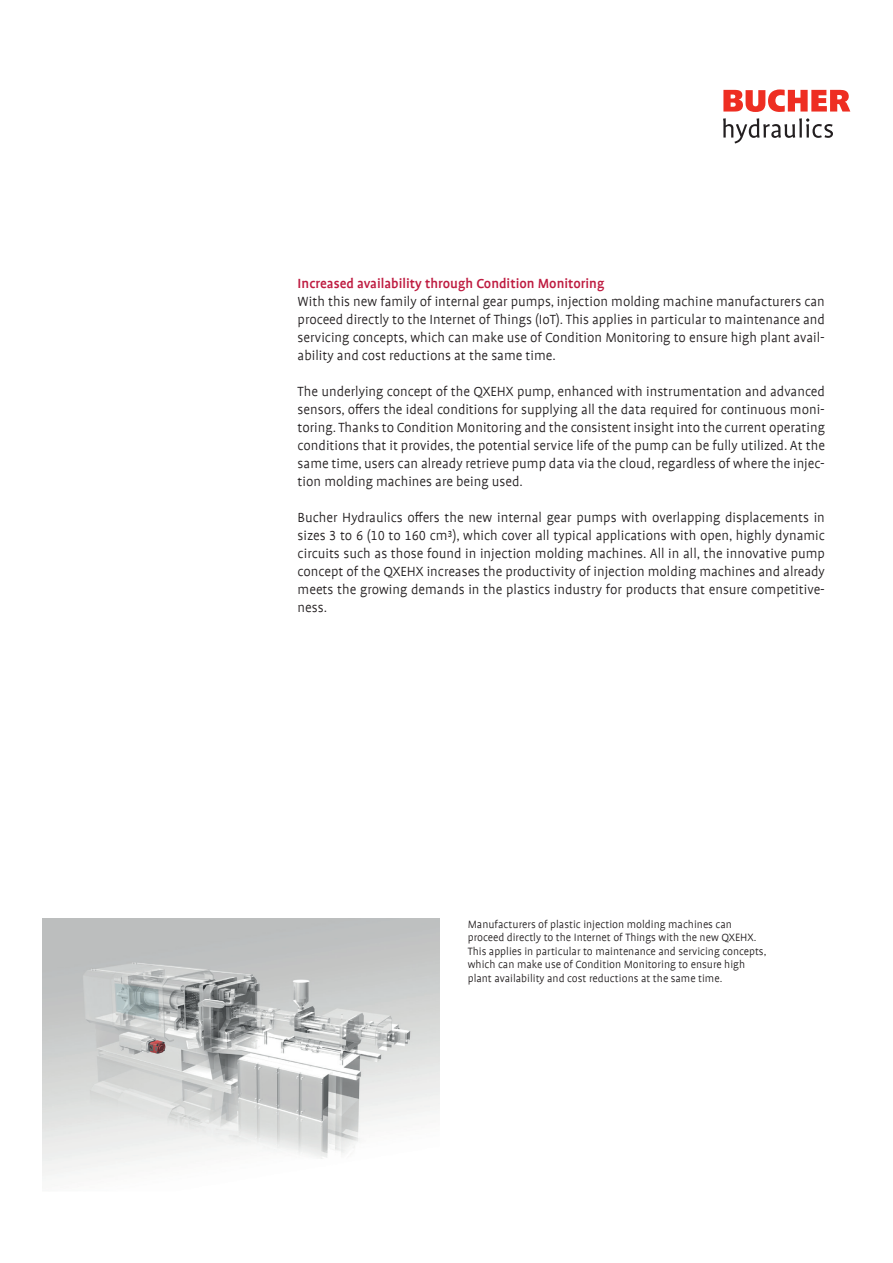
<style>
.page{position:relative;width:893px;height:1263px;background:#fff}
.page>*{position:absolute;margin:0;border:0;box-sizing:border-box;transform-origin:0 0}
.t1{font:300 15px/18px "Profile Offc Pro";color:#231f20;text-align:justify}
.t2{font:500 15px "Profile Offc Pro";color:#be1b40}
.t3{font:300 12px/13.5px "Profile Offc Pro";color:#231f20}
</style>
<div class="page">
<svg style="left:723px;top:89px;width:127px;height:23px"></svg>
<svg style="left:723px;top:118px;width:110px;height:25px"></svg>
<img style="left:43px;top:918px;width:396px;height:261px">
<p class="t2" style="left:298px;top:275px;width:308px">Increased availability through Condition Monitoring</p>
<p class="t1" style="left:298px;top:293px;width:529px">With this new family of internal gear pumps, injection molding machine manufacturers can proceed directly to the Internet of Things (IoT). This applies in particular to maintenance and servicing concepts, which can make use of Condition Monitoring to ensure high plant avail&shy;ability and cost reductions at the same time.</p>
<p class="t1" style="left:298px;top:383px;width:529px">The underlying concept of the QXEHX pump, enhanced with instrumentation and advanced sensors, offers the ideal conditions for supplying all the data required for continuous moni&shy;toring. Thanks to Condition Monitoring and the consistent insight into the current operating conditions that it provides, the potential service life of the pump can be fully utilized. At the same time, users can already retrieve pump data via the cloud, regardless of where the injec&shy;tion molding machines are being used.</p>
<p class="t1" style="left:298px;top:509px;width:529px">Bucher Hydraulics offers the new internal gear pumps with overlapping displacements in sizes 3 to 6 (10 to 160 cm³), which cover all typical applications with open, highly dynamic circuits such as those found in injection molding machines. All in all, the innovative pump concept of the QXEHX increases the productivity of injection molding machines and already meets the growing demands in the plastics industry for products that ensure competitive&shy;ness.</p>
<p class="t3" style="left:468px;top:918px;width:300px">Manufacturers of plastic injection molding machines can proceed directly to the Internet of Things with the new QXEHX.<br>This applies in particular to maintenance and servicing concepts, which can make use of Condition Monitoring to ensure high plant availability and cost reductions at the same time.</p>
</div>
